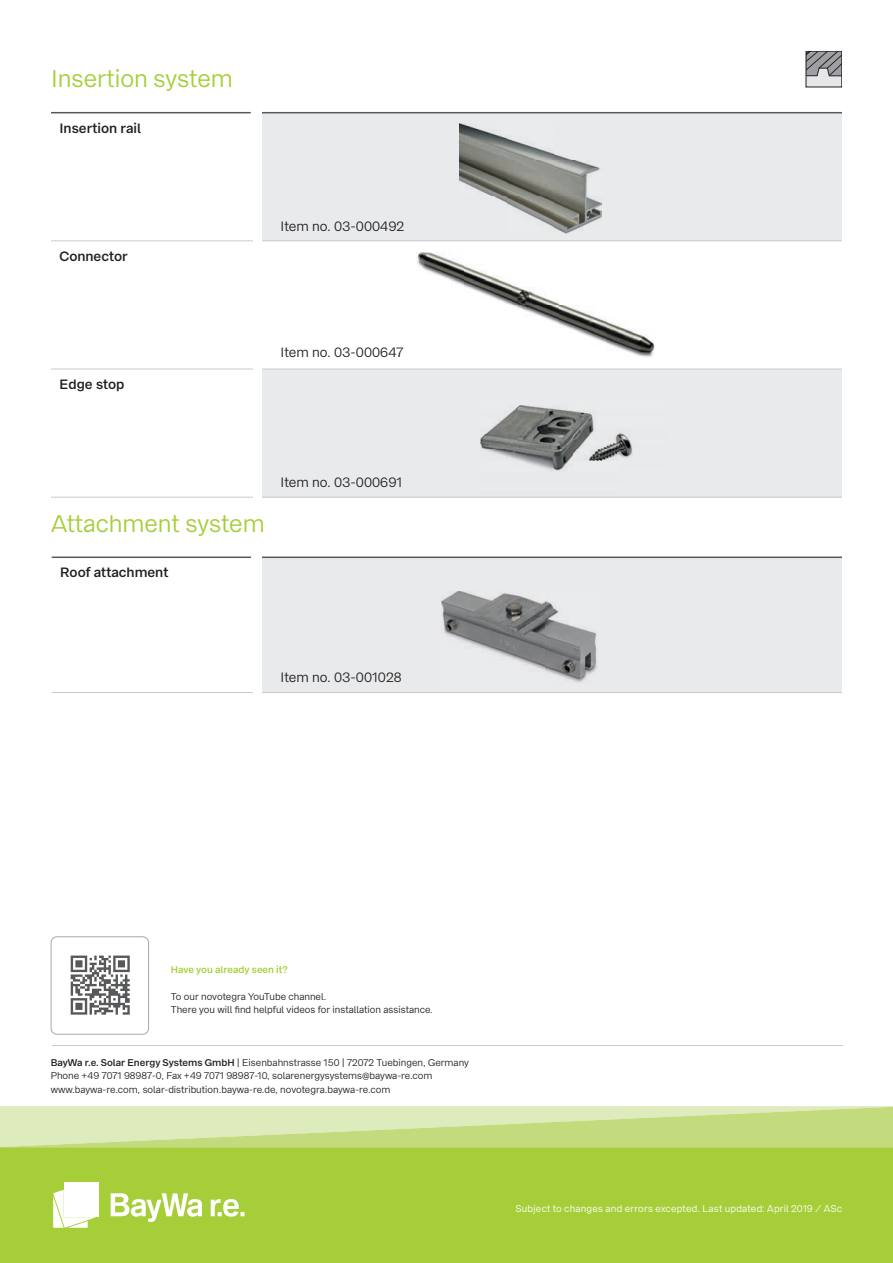
<style>
.page{position:relative;width:893px;height:1263px;background:#fff}
.page>*{position:absolute;margin:0;border:0;box-sizing:border-box;transform-origin:0 0}
.t1{font:24px "Bay Wa Sans";color:#a6ce39}
.t2{font:13.5px "Bay Wa Sans";color:#231f20}
.t3{font:600 13.5px "Bay Wa Sans";color:#231f20}
.t4{font:13.5px "Bay Wa Sans";color:#fff}
.t5{font:9.75px/13.5px "Bay Wa Sans";color:#231f20}
.t6{font:9.75px "Bay Wa Sans";letter-spacing:.02em;color:#fff}
.t7{font:600 9.75px "Bay Wa Sans";color:#a6ce39}
.s1{font-weight:600}
</style>
<div class="page">
<div style="left:0;top:1148px;width:893px;height:115px;background:#a6ce39"></div>
<svg style="left:0;top:1106px;width:893px;height:41px"></svg>
<svg style="left:70px;top:955px;width:1px;height:60px"></svg>
<svg style="left:71px;top:955px;width:59px;height:60px"></svg>
<div style="left:51px;top:936px;width:98px;height:98px;border:1px solid #a7a9a9;border-radius:6px"></div>
<hr style="left:52px;top:1045px;width:791px;height:1px;background:#c7cacc">
<div style="left:65px;top:1182px;width:34px;height:34px;background:#fff"></div>
<svg style="left:53px;top:1190px;width:43px;height:38px"></svg>
<svg style="left:111px;top:1193px;width:134px;height:29px"></svg>
<div style="left:256px;top:557px;width:586px;height:135px;background:#e9eaeb"></div>
<hr style="left:52px;top:556px;width:199px;height:2px;background:#57585a">
<hr style="left:260px;top:556px;width:582px;height:2px;background:#57585a">
<hr style="left:52px;top:692px;width:204px;height:1px;background:#c7cacc">
<hr style="left:256px;top:692px;width:586px;height:1px;background:#c7cacc">
<svg style="left:51px;top:113px;width:791px;height:384px"></svg>
<div style="left:255px;top:113px;width:587px;height:128px;background:#e9eaeb"></div>
<div style="left:255px;top:369px;width:587px;height:128px;background:#e9eaeb"></div>
<hr style="left:51px;top:112px;width:200px;height:1px;background:#57585a">
<div style="left:251px;top:113px;width:8px;height:127px;background:#fff"></div>
<div style="left:251px;top:241px;width:8px;height:128px;background:#fff"></div>
<div style="left:251px;top:369px;width:8px;height:128px;background:#fff"></div>
<hr style="left:259px;top:112px;width:583px;height:1px;background:#57585a">
<hr style="left:51px;top:240px;width:204px;height:1px;background:#c7cacc">
<hr style="left:255px;top:240px;width:587px;height:1px;background:#c7cacc">
<hr style="left:51px;top:369px;width:204px;height:1px;background:#c7cacc">
<hr style="left:255px;top:369px;width:587px;height:1px;background:#c7cacc">
<hr style="left:51px;top:497px;width:204px;height:1px;background:#c7cacc">
<hr style="left:255px;top:497px;width:587px;height:1px;background:#c7cacc">
<img style="left:460px;top:123px;width:142px;height:110px">
<img style="left:480px;top:406px;width:153px;height:65px">
<img style="left:417px;top:252px;width:238px;height:106px">
<img style="left:442px;top:591px;width:155px;height:92px">
<svg style="left:808px;top:53px;width:32px;height:32px"></svg>
<div style="left:806px;top:51px;width:36px;height:36px;border:1px solid #231f20"></div>
<div style="left:253px;top:111px;width:9px;height:595px;background:#fff"></div>
<h1 class="t1" style="left:51px;top:64px;width:183px">Insertion system</h1>
<h2 class="t3" style="left:60px;top:120px;width:83px">Insertion rail</h2>
<h2 class="t3" style="left:60px;top:248px;width:70px">Connector</h2>
<h2 class="t2" style="left:281px;top:218px;width:125px">Item no. 03-000492</h2>
<h2 class="t3" style="left:60px;top:376px;width:66px">Edge stop</h2>
<h2 class="t2" style="left:281px;top:345px;width:124px">Item no. 03-000647</h2>
<h1 class="t1" style="left:51px;top:509px;width:215px">Attachment system</h1>
<h2 class="t3" style="left:60px;top:564px;width:110px">Roof attachment</h2>
<h2 class="t2" style="left:281px;top:474px;width:123px">Item no. 03-000691</h2>
<h2 class="t2" style="left:281px;top:669px;width:122px">Item no. 03-001028</h2>
<p class="t7" style="left:171px;top:963px;width:119px">Have you already seen it?</p>
<p class="t5" style="left:171px;top:989px;width:264px">To our novotegra YouTube channel.<br>There you will find helpful videos for installation assistance.</p>
<p class="t5" style="left:51px;top:1056px;width:420px"><span class="s1">BayWa r.e. Solar Energy Systems GmbH</span> | Eisenbahnstrasse 150 | 72072 Tuebingen, Germany<br>Phone +49 7071 98987-0, Fax +49 7071 98987-10, solarenergysystems@baywa-re.com www.baywa-re.com, solar-distribution.baywa-re.de, novotegra.baywa-re.com</p>
<p class="t6" style="left:516px;top:1203px;width:328px">Subject to changes and errors excepted. Last updated: April 2019 / ASc</p>
<h2 class="t4" style="left:834px;top:1207px;width:9px">2</h2>
</div>
